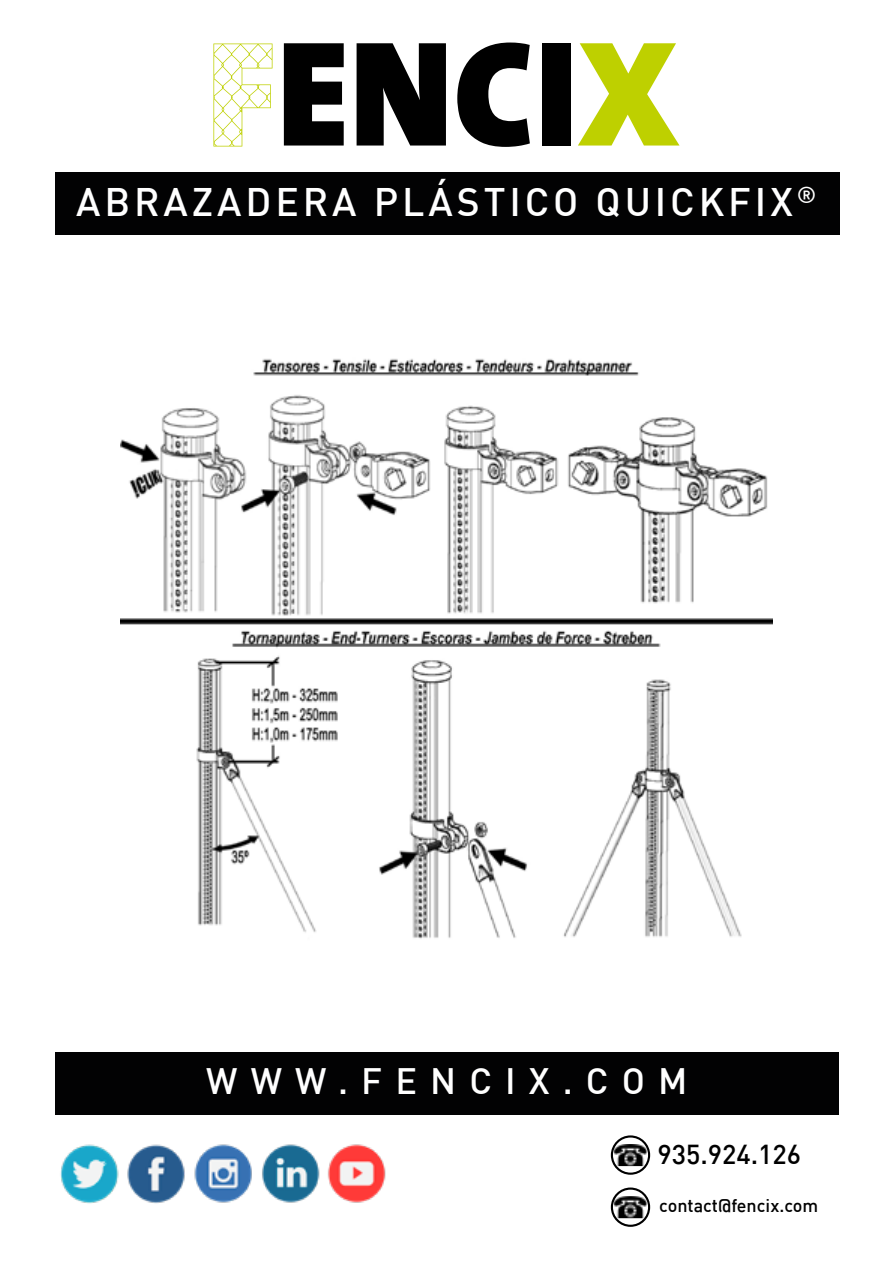
<style>
.page{position:relative;width:893px;height:1263px;background:#fff}
.page>*{position:absolute;margin:0;border:0;box-sizing:border-box;transform-origin:0 0}
.t1{font:500 39px "DIN";letter-spacing:.1em;color:#fff}
.t2{font:500 36px "DIN";letter-spacing:.365em;color:#fff}
.t3{font:500 26.85px "DIN";color:#000}
.t4{font:500 18px "DIN";color:#000}
</style>
<div class="page">
<div style="left:55px;top:172px;width:784px;height:62px;background:#020203"></div>
<svg style="left:284px;top:43px;width:60px;height:103px"></svg>
<svg style="left:357px;top:43px;width:89px;height:103px;background:#292929"></svg>
<svg style="left:457px;top:43px;width:73px;height:104px"></svg>
<div style="left:542px;top:43px;width:29px;height:103px;background:#000"></div>
<svg style="left:578px;top:43px;width:101px;height:103px"></svg>
<svg style="left:213px;top:44px;width:59px;height:102px"></svg>
<div style="left:55px;top:1052px;width:783px;height:63px;background:#020203"></div>
<svg style="left:612px;top:1136px;width:37px;height:38px"></svg>
<img style="left:614px;top:1144px;width:32px;height:22px">
<div style="left:611px;top:1135px;width:39px;height:40px;border:2px solid #000;border-radius:50%"></div>
<svg style="left:612px;top:1188px;width:37px;height:38px"></svg>
<img style="left:614px;top:1196px;width:32px;height:22px">
<div style="left:611px;top:1187px;width:39px;height:40px;border:2px solid #000;border-radius:50%"></div>
<img style="left:60px;top:1144px;width:326px;height:60px">
<svg style="left:62px;top:1146px;width:55px;height:56px;fill:#19a7ca"></svg>
<svg style="left:128px;top:1146px;width:56px;height:56px;background:#44709c"></svg>
<svg style="left:195px;top:1146px;width:56px;height:56px;background:#6390c2"></svg>
<svg style="left:262px;top:1146px;width:56px;height:56px;background:#4486a6"></svg>
<svg style="left:328px;top:1146px;width:56px;height:56px;fill:#ff3b38"></svg>
<img style="left:120px;top:358px;width:652px;height:581px">
<p class="t1" style="left:76px;top:177px;width:742px">ABRAZADERA PLÁSTICO QUICKFIX<sup>®</sup></p>
<p class="t2" style="left:206px;top:1058px;width:482px">WWW.FENCIX.COM</p>
<p class="t3" style="left:657px;top:1137px;width:145px">935.924.126</p>
<p class="t4" style="left:659px;top:1194px;width:160px">contact@fencix.com</p>
</div>
